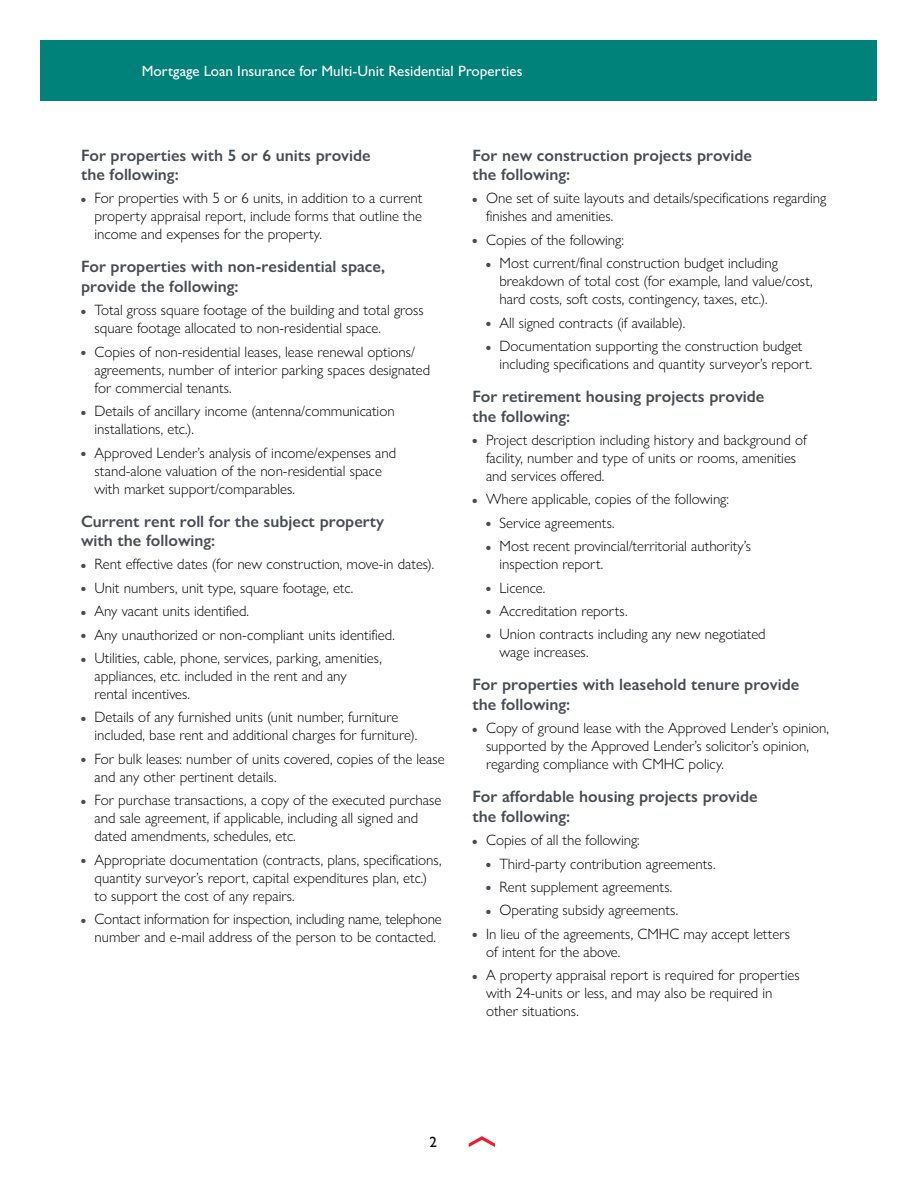
<style>
.page{position:relative;width:918px;height:1188px;background:#fff}
.page>*{position:absolute;margin:0;border:0;box-sizing:border-box;transform-origin:0 0}
.t1{font:600 16.5px/19.5px "Gill Sans Nova";color:#474c55}
.t2{font:300 15px/18px "Gill Sans Nova";color:#000}
.t3{font:500 15px "Gill Sans Nova";color:#fff}
.t4{font:500 15px "Gill Sans Nova";color:#000}
.s1{color:#474c55}
</style>
<div class="page">
<svg style="left:469px;top:1136px;width:26px;height:11px"></svg>
<div style="left:40px;top:40px;width:838px;height:61px;background:#008179"></div>
<p class="t3" style="left:142px;top:62px;width:382px">Mortgage Loan Insurance for Multi-Unit Residential Properties</p>
<h4 class="t1" style="left:81px;top:145px;width:291px">For properties with 5 or 6 units provide the following:</h4>
<p class="t2" style="left:94px;top:189px;width:329px;text-align:justify;text-indent:-13px"><span class="s1">●</span> For properties with 5 or 6 units, in addition to a current property appraisal report, include forms that outline the income and expenses for the property.</p>
<h4 class="t1" style="left:81px;top:257px;width:306px">For properties with non-residential space, provide the following:</h4>
<p class="t2" style="left:94px;top:301px;width:331px;text-indent:-13px"><span class="s1">●</span> Total gross square footage of the building and total gross square footage allocated to non-residential space.</p>
<p class="t2" style="left:94px;top:342px;width:337px;text-indent:-13px"><span class="s1">●</span> Copies of non-residential leases, lease renewal options/ agreements, number of interior parking spaces designated for commercial tenants.</p>
<p class="t2" style="left:94px;top:402px;width:302px;text-indent:-13px"><span class="s1">●</span> Details of ancillary income (antenna/communication installations, etc.).</p>
<p class="t2" style="left:94px;top:443px;width:303px;text-indent:-13px"><span class="s1">●</span> Approved Lender’s analysis of income/expenses and stand-alone valuation of the non-residential space with market support/comparables.</p>
<h4 class="t1" style="left:81px;top:511px;width:305px">Current rent roll for the subject property with the following:</h4>
<p class="t2" style="left:81px;top:555px;width:355px"><span class="s1">●</span> Rent effective dates (for new construction, move-in dates).</p>
<p class="t2" style="left:81px;top:579px;width:274px"><span class="s1">●</span> Unit numbers, unit type, square footage, etc.</p>
<p class="t2" style="left:81px;top:602px;width:170px"><span class="s1">●</span> Any vacant units identified.</p>
<p class="t2" style="left:81px;top:625px;width:315px"><span class="s1">●</span> Any unauthorized or non-compliant units identified.</p>
<p class="t2" style="left:94px;top:649px;width:289px;text-indent:-13px"><span class="s1">●</span> Utilities, cable, phone, services, parking, amenities, appliances, etc. included in the rent and any rental incentives.</p>
<p class="t2" style="left:94px;top:708px;width:324px;text-indent:-13px"><span class="s1">●</span> Details of any furnished units (unit number, furniture included, base rent and additional charges for furniture).</p>
<p class="t2" style="left:94px;top:750px;width:352px;text-indent:-13px"><span class="s1">●</span> For bulk leases: number of units covered, copies of the lease and any other pertinent details.</p>
<p class="t2" style="left:94px;top:791px;width:348px;text-indent:-13px"><span class="s1">●</span> For purchase transactions, a copy of the executed purchase and sale agreement, if applicable, including all signed and dated amendments, schedules, etc.</p>
<p class="t2" style="left:94px;top:850px;width:349px;text-indent:-13px"><span class="s1">●</span> Appropriate documentation (contracts, plans, specifications, quantity surveyor’s report, capital expenditures plan, etc.) to support the cost of any repairs.</p>
<p class="t2" style="left:81px;top:910px;width:362px;text-align:center"><span class="s1">●</span> Contact information for inspection, including name, telephone number and e-mail address of the person to be contacted.</p>
<h4 class="t1" style="left:472px;top:145px;width:281px">For new construction projects provide the following:</h4>
<p class="t2" style="left:486px;top:189px;width:342px;text-indent:-13px"><span class="s1">●</span> One set of suite layouts and details/specifications regarding finishes and amenities.</p>
<p class="t2" style="left:473px;top:231px;width:153px"><span class="s1">●</span> Copies of the following:</p>
<p class="t2" style="left:500px;top:254px;width:315px;text-indent:-13px"><span class="s1">●</span> Most current/final construction budget including breakdown of total cost (for example, land value/cost, hard costs, soft costs, contingency, taxes, etc.).</p>
<p class="t2" style="left:486px;top:313px;width:201px"><span class="s1">●</span> All signed contracts (if available).</p>
<p class="t2" style="left:500px;top:337px;width:314px;text-indent:-13px"><span class="s1">●</span> Documentation supporting the construction budget including specifications and quantity surveyor’s report.</p>
<h4 class="t1" style="left:472px;top:387px;width:294px">For retirement housing projects provide the following:</h4>
<p class="t2" style="left:486px;top:431px;width:323px;text-indent:-13px"><span class="s1">●</span> Project description including history and background of facility, number and type of units or rooms, amenities and services offered.</p>
<p class="t2" style="left:473px;top:490px;width:258px"><span class="s1">●</span> Where applicable, copies of the following:</p>
<p class="t2" style="left:486px;top:513px;width:130px"><span class="s1">●</span> Service agreements.</p>
<p class="t2" style="left:500px;top:537px;width:253px;text-indent:-13px"><span class="s1">●</span> Most recent provincial/territorial authority’s inspection report.</p>
<p class="t2" style="left:486px;top:578px;width:61px"><span class="s1">●</span> Licence.</p>
<p class="t2" style="left:486px;top:602px;width:143px"><span class="s1">●</span> Accreditation reports.</p>
<p class="t2" style="left:500px;top:625px;width:268px;text-indent:-13px"><span class="s1">●</span> Union contracts including any new negotiated wage increases.</p>
<h4 class="t1" style="left:472px;top:675px;width:328px">For properties with leasehold tenure provide the following:</h4>
<p class="t2" style="left:486px;top:719px;width:344px;text-indent:-13px"><span class="s1">●</span> Copy of ground lease with the Approved Lender’s opinion, supported by the Approved Lender’s solicitor’s opinion, regarding compliance with CMHC policy.</p>
<h4 class="t1" style="left:472px;top:787px;width:287px">For affordable housing projects provide the following:</h4>
<p class="t2" style="left:473px;top:831px;width:169px"><span class="s1">●</span> Copies of all the following:</p>
<p class="t2" style="left:486px;top:854px;width:231px"><span class="s1">●</span> Third-party contribution agreements.</p>
<p class="t2" style="left:486px;top:878px;width:188px"><span class="s1">●</span> Rent supplement agreements.</p>
<p class="t2" style="left:486px;top:901px;width:194px"><span class="s1">●</span> Operating subsidy agreements.</p>
<p class="t2" style="left:486px;top:924px;width:305px;text-indent:-13px"><span class="s1">●</span> In lieu of the agreements, CMHC may accept letters of intent for the above.</p>
<p class="t2" style="left:486px;top:966px;width:315px;text-indent:-13px"><span class="s1">●</span> A property appraisal report is required for properties with 24-units or less, and may also be required in other situations.</p>
<p class="t4" style="left:430px;top:1133px;width:9px">2</p>
</div>
